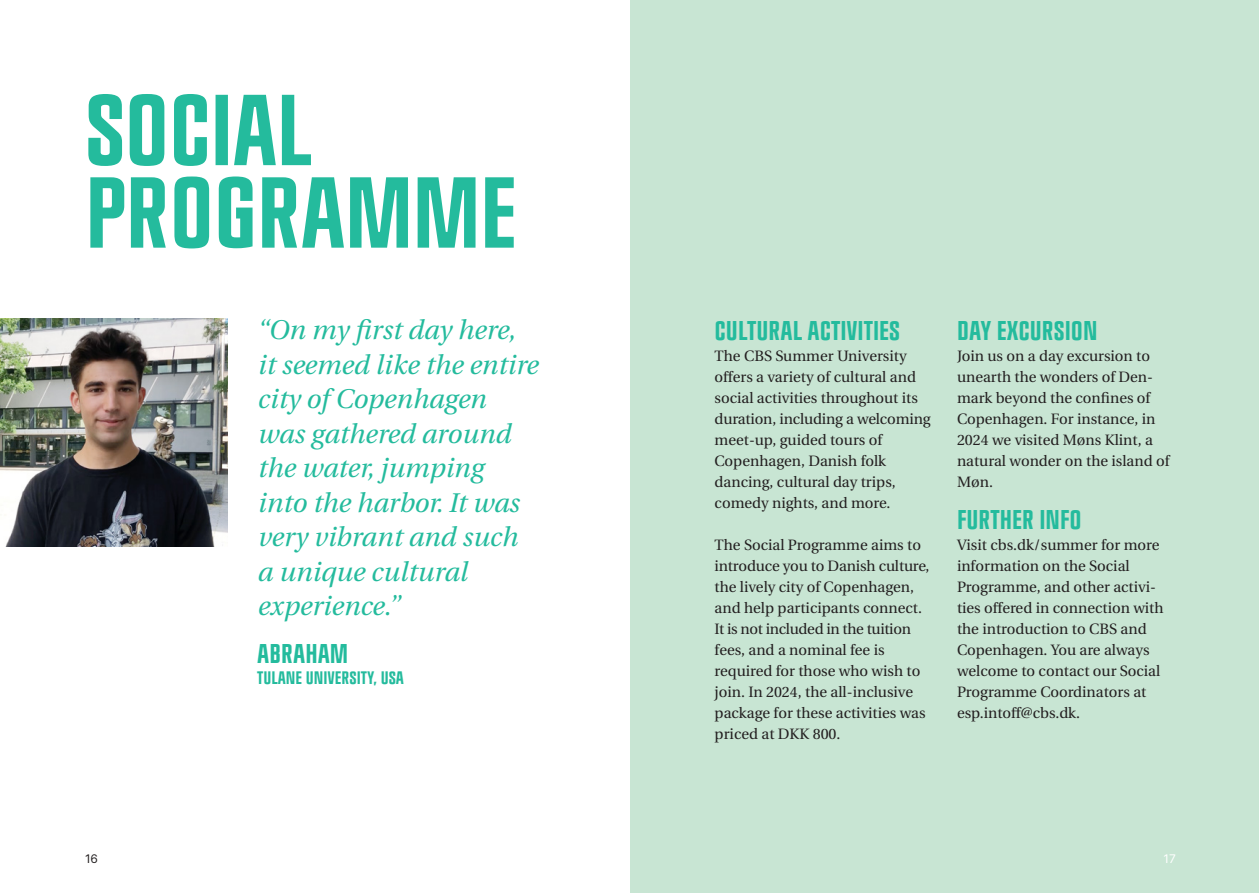
<style>
.page{position:relative;width:1259px;height:893px;background:#fff}
.page>*{position:absolute;margin:0;border:0;box-sizing:border-box;transform-origin:0 0}
.t1{font:700 100.5px "CBSNEW";letter-spacing:-.01em;color:#24bb9d}
.t2{font:italic 27px/34.5px "CBS Serif";color:#24bb9d}
.overskrift_niveau_1{font:700 27px "CBSNEW";color:#24bb9d}
.overskrift_niveau_1-2{font:700 18px "CBSNEW";color:#24bb9d}
.overskrift_niveau_1-3{font:15px/21px "CBS Serif";color:#231f20}
.t3{font:12px "CBS Sans";color:#231f20}
.overskrift_niveau_1-4{font:12px "CBS Sans";color:#fff}
</style>
<div class="page">
<div style="left:630px;top:0;width:629px;height:893px;background:#c8e5d3"></div>
<img style="left:0;top:319px;width:228px;height:228px">
<p class="t1" style="left:85px;top:82px;width:228px">SOCIAL</p>
<p class="t1" style="left:85px;top:165px;width:433px">PROGRAMME</p>
<p class="t3" style="left:85px;top:850px;width:15px">16</p>
<p class="t2" style="left:257px;top:311px;width:282px">“On my first day here, it seemed like the entire city of Copenhagen was gathered around the water, jumping into the harbor. It was very vibrant and such a unique cultural experience.”</p>
<p class="overskrift_niveau_1" style="left:257px;top:641px;width:92px">ABRAHAM</p>
<p class="overskrift_niveau_1-2" style="left:257px;top:669px;width:148px">TULANE UNIVERSITY, USA</p>
<p class="overskrift_niveau_1" style="left:714px;top:318px;width:187px">CULTURAL ACTIVITIES</p>
<p class="overskrift_niveau_1-3" style="left:714px;top:346px;width:217px">The CBS Summer University offers a variety of cultural and social activities throughout its duration, including a welcoming meet-up, guided tours of<br>Copenhagen, Danish folk dancing, cultural day trips, comedy nights, and more.</p>
<p class="overskrift_niveau_1-3" style="left:714px;top:535px;width:216px">The Social Programme aims to introduce you to Danish culture, the lively city of Copenhagen, and help participants connect.<br>It is not included in the tuition fees, and a nominal fee is required for those who wish to join. In 2024, the all-inclusive package for these activities was priced at DKK 800.</p>
<p class="overskrift_niveau_1" style="left:957px;top:318px;width:142px">DAY EXCURSION</p>
<p class="overskrift_niveau_1-3" style="left:957px;top:346px;width:214px">Join us on a day excursion to unearth the wonders of Den&shy;mark beyond the confines of<br>Copenhagen. For instance, in<br>2024 we visited Møns Klint, a natural wonder on the island of<br>Møn.</p>
<p class="overskrift_niveau_1" style="left:957px;top:507px;width:126px">FURTHER INFO</p>
<p class="overskrift_niveau_1-3" style="left:957px;top:535px;width:208px">Visit cbs.dk/summer for more information on the Social<br>Programme, and other activi&shy;ties offered in connection with the introduction to CBS and<br>Copenhagen. You are always welcome to contact our Social<br>Programme Coordinators at esp.intoff@cbs.dk.</p>
<p class="overskrift_niveau_1-4" style="left:1163px;top:850px;width:14px">17</p>
</div>
